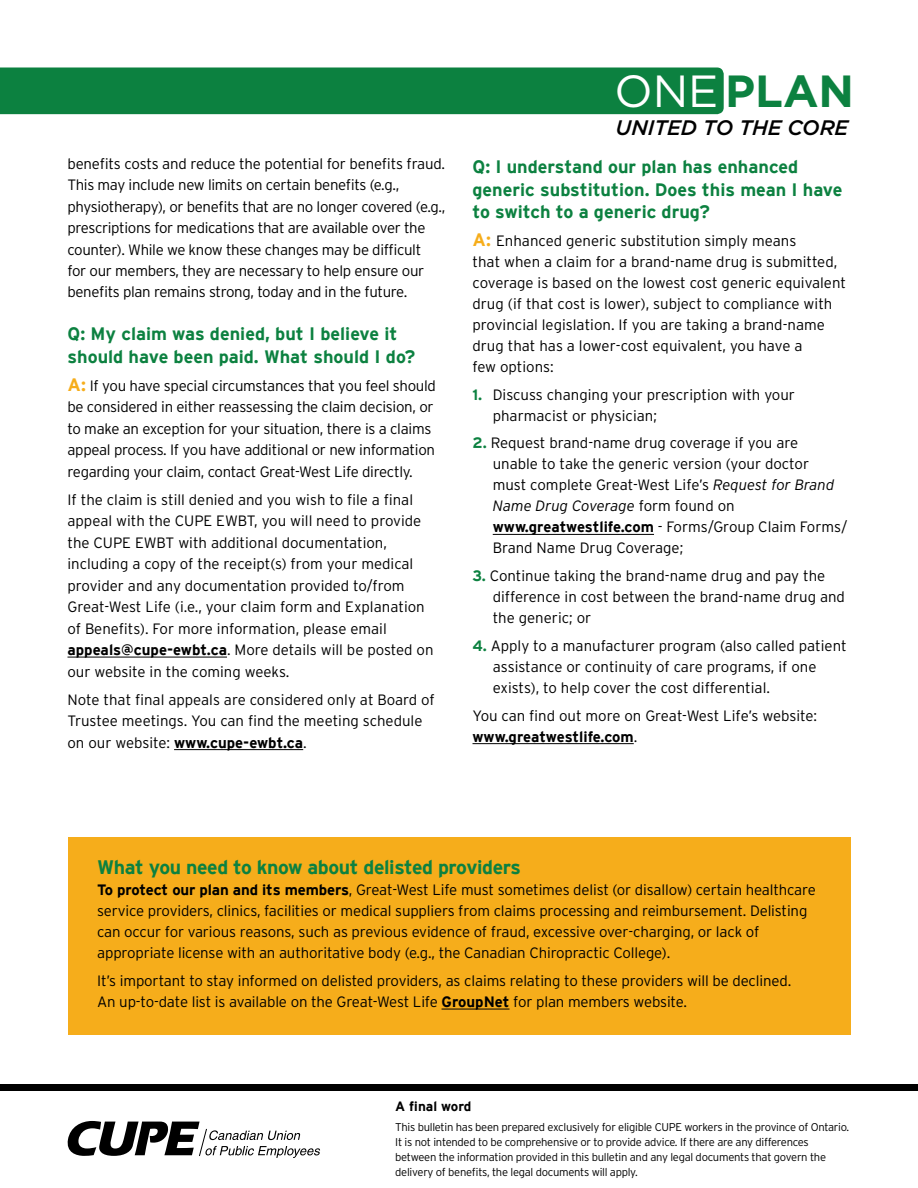
<style>
.page{position:relative;width:918px;height:1188px;background:#fff}
.page>*{position:absolute;margin:0;border:0;box-sizing:border-box;transform-origin:0 0}
.t1{font:700 45px "Gotham";color:#0c8140}
.t2{font:italic 500 21px "Gotham";letter-spacing:-.01em;color:#000}
.t3{font:700 19.5px "Interstate";letter-spacing:-.02em;color:#0c8140}
.t4{font:700 18px/22.5px "Interstate";color:#0c8140}
.t5{font:300 15px/21px "Interstate";letter-spacing:-.01em;color:#000}
.t6{font:700 13.5px "Interstate";color:#000}
.t7{font:300 11.25px/15px "Interstate";letter-spacing:-.025em;color:#000}
.s1{font-weight:700;font-size:18px;color:#f6ad1b}
.s2{font-weight:700}
.s3{font-weight:400;color:#fff}
.s4{font-weight:700;color:#0c8140}
.s5{font-style:italic}
</style>
<div class="page">
<div style="left:68px;top:838px;width:783px;height:197px;background:#f6ad1b"></div>
<hr style="left:442px;top:1009px;width:68px;height:1px;background:#000">
<div style="left:0;top:68px;width:724px;height:46px;background:#0c8140"></div>
<div style="left:0;top:1084px;width:918px;height:7px;background:#000"></div>
<svg style="left:68px;top:1121px;width:252px;height:37px"></svg>
<hr style="left:68px;top:657px;width:159px;height:1px;background:#000">
<hr style="left:174px;top:749px;width:129px;height:1px;background:#000">
<hr style="left:493px;top:534px;width:161px;height:1px;background:#000">
<hr style="left:472px;top:743px;width:162px;height:1px;background:#000">
<p class="t5" style="left:68px;top:153px;width:379px;line-height:21.5px">benefits costs and reduce the potential for benefits fraud.<br>This may include new limits on certain benefits (e.g., physiotherapy), or benefits that are no longer covered (e.g., prescriptions for medications that are available over the counter). While we know these changes may be difficult<br>for our members, they are necessary to help ensure our benefits plan remains strong, today and in the future.</p>
<p class="t4" style="left:68px;top:323px;width:349px">Q: My claim was denied, but I believe it should have been paid. What should I do?</p>
<p class="t5" style="left:68px;top:375px;width:370px;line-height:21.5px"><span class="s1">A:</span> If you have special circumstances that you feel should be considered in either reassessing the claim decision, or to make an exception for your situation, there is a claims appeal process. If you have additional or new information regarding your claim, contact Great-West Life directly.</p>
<p class="t5" style="left:68px;top:489px;width:368px;line-height:21.5px">If the claim is still denied and you wish to file a final appeal with the CUPE EWBT, you will need to provide the CUPE EWBT with additional documentation, including a copy of the receipt(s) from your medical provider and any documentation provided to/from Great-West Life (i.e., your claim form and Explanation of Benefits). For more information, please email <span class="s2">appeals@cupe-ewbt.ca</span>. More details will be posted on our website in the coming weeks.</p>
<p class="t5" style="left:68px;top:689px;width:369px;line-height:21.5px">Note that final appeals are considered only at Board of<br>Trustee meetings. You can find the meeting schedule on our website: <span class="s2">www.cupe-ewbt.ca</span>.</p>
<p class="t1" style="left:614px;top:65px;width:241px"><span class="s3">ONE</span>PLAN</p>
<p class="t2" style="left:615px;top:116px;width:235px">UNITED TO THE CORE</p>
<p class="t4" style="left:472px;top:155px;width:372px">Q: I understand our plan has enhanced generic substitution. Does this mean I have to switch to a generic drug?</p>
<p class="t5" style="left:472px;top:230px;width:375px"><span class="s1">A:</span> Enhanced generic substitution simply means<br>that when a claim for a brand-name drug is submitted, coverage is based on the lowest cost generic equivalent drug (if that cost is lower), subject to compliance with provincial legislation. If you are taking a brand-name drug that has a lower-cost equivalent, you have a<br>few options:</p>
<p class="t5" style="left:493px;top:384px;width:304px;text-indent:-20px"><span class="s4">1.</span> Discuss changing your prescription with your pharmacist or physician;</p>
<p class="t5" style="left:493px;top:433px;width:356px;text-indent:-20px"><span class="s4">2.</span> Request brand-name drug coverage if you are unable to take the generic version (your doctor<br>must complete Great-West Life’s <span class="s5">Request for Brand Name Drug Coverage</span> form found on <span class="s2">www.greatwestlife.com</span> - Forms/Group Claim Forms/ Brand Name Drug Coverage;</p>
<p class="t5" style="left:493px;top:565px;width:354px;text-indent:-20px"><span class="s4">3.</span> Continue taking the brand-name drug and pay the difference in cost between the brand-name drug and the generic; or</p>
<p class="t5" style="left:493px;top:635px;width:355px;text-indent:-20px"><span class="s4">4.</span> Apply to a manufacturer program (also called patient assistance or continuity of care programs, if one exists), to help cover the cost differential.</p>
<p class="t5" style="left:472px;top:705px;width:346px">You can find out more on Great-West Life’s website: <span class="s2">www.greatwestlife.com</span>.</p>
<p class="t3" style="left:97px;top:857px;width:425px">What you need to know about delisted providers</p>
<p class="t5" style="left:97px;top:879px;width:720px"><span class="s2">To protect our plan and its members</span>, Great-West Life must sometimes delist (or disallow) certain healthcare service providers, clinics, facilities or medical suppliers from claims processing and reimbursement. Delisting can occur for various reasons, such as previous evidence of fraud, excessive over-charging, or lack of appropriate license with an authoritative body (e.g., the Canadian Chiropractic College).</p>
<p class="t5" style="left:97px;top:970px;width:696px">It’s important to stay informed on delisted providers, as claims relating to these providers will be declined.<br>An up-to-date list is available on the Great-West Life <span class="s2">GroupNet</span> for plan members website.</p>
<p class="t6" style="left:395px;top:1099px;width:78px">A final word</p>
<p class="t7" style="left:395px;top:1120px;width:456px">This bulletin has been prepared exclusively for eligible CUPE workers in the province of Ontario.<br>It is not intended to be comprehensive or to provide advice. If there are any differences between the information provided in this bulletin and any legal documents that govern the delivery of benefits, the legal documents will apply.</p>
</div>
